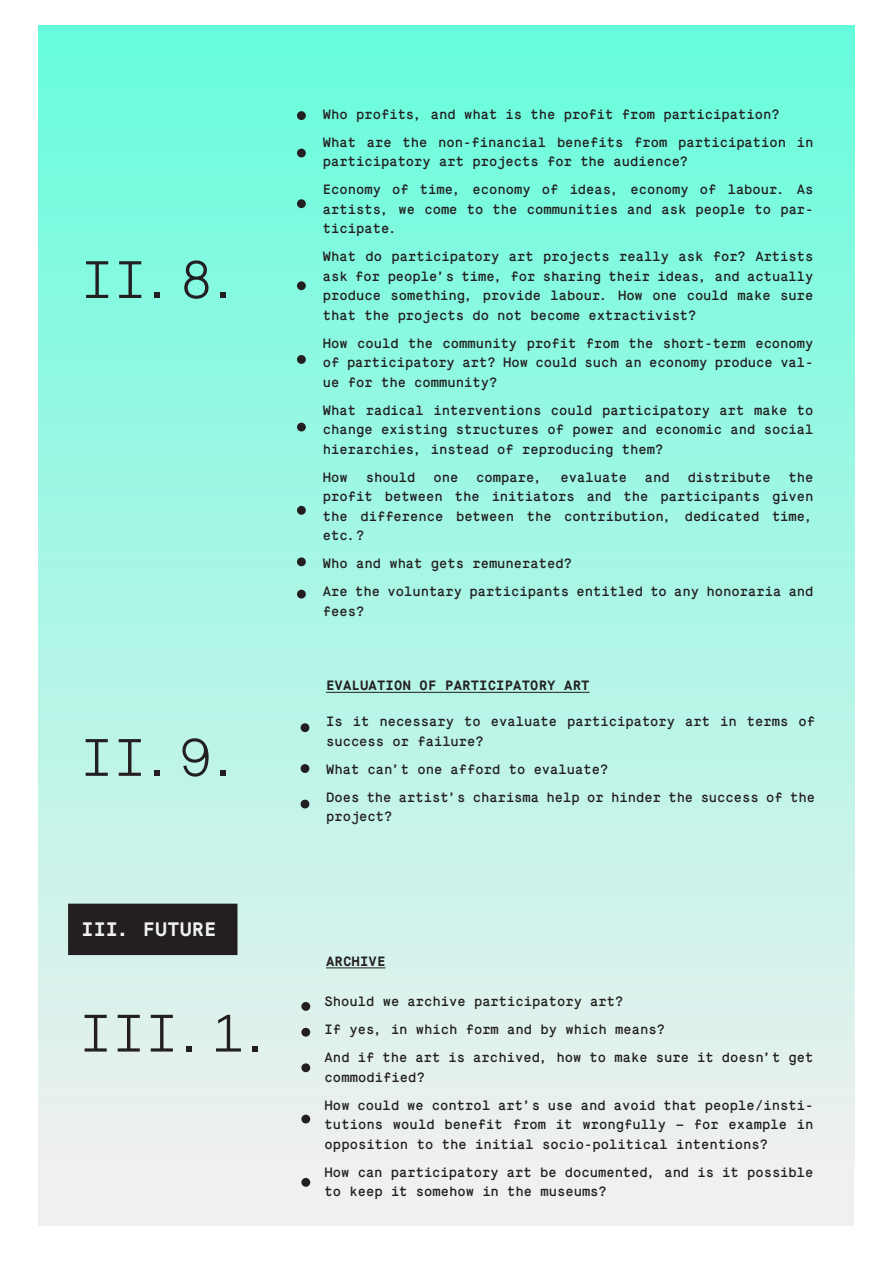
<style>
.page{position:relative;width:893px;height:1263px;background:#fff}
.page>*{position:absolute;margin:0;border:0;box-sizing:border-box;transform-origin:0 0}
.t1{font:300 52.5px "Maison Mono";letter-spacing:.01em;color:#231f20}
.t2{font:700 19.5px "Maison Mono";letter-spacing:.01em;color:#f0f0f0}
.t3{font:13.5px/19.5px "Maison Mono";letter-spacing:-.005em;color:#231f20}
.t4{font:700 13.5px "Maison Mono";letter-spacing:.01em;color:#231f20}
</style>
<div class="page">
<div style="left:39px;top:233px;width:815px;height:992px;background:#f0f0f0"></div>
<div style="left:39px;top:26px;width:815px;height:1139px;background:linear-gradient(to bottom,#66fcdb,#eff0f0)"></div>
<div style="left:297px;top:281px;width:9px;height:9px;background:#231f20;border-radius:50%"></div>
<div style="left:297px;top:149px;width:9px;height:8px;background:#231f20;border-radius:50%"></div>
<div style="left:297px;top:111px;width:9px;height:9px;background:#231f20;border-radius:50%"></div>
<div style="left:297px;top:506px;width:9px;height:9px;background:#231f20;border-radius:50%"></div>
<div style="left:297px;top:423px;width:9px;height:8px;background:#231f20;border-radius:50%"></div>
<div style="left:297px;top:355px;width:9px;height:9px;background:#231f20;border-radius:50%"></div>
<div style="left:297px;top:557px;width:9px;height:9px;background:#231f20;border-radius:50%"></div>
<div style="left:297px;top:590px;width:9px;height:8px;background:#231f20;border-radius:50%"></div>
<hr style="left:326px;top:692px;width:264px;height:1px;background:#231f20">
<div style="left:301px;top:723px;width:8px;height:9px;background:#231f20;border-radius:50%"></div>
<div style="left:301px;top:764px;width:8px;height:9px;background:#231f20;border-radius:50%"></div>
<div style="left:301px;top:800px;width:8px;height:8px;background:#231f20;border-radius:50%"></div>
<div style="left:69px;top:904px;width:168px;height:50px;background:#231f20"></div>
<div style="left:68px;top:904px;width:169px;height:51px;border:2px solid #231f20"></div>
<hr style="left:326px;top:967px;width:59px;height:1px;background:#231f20">
<div style="left:297px;top:199px;width:9px;height:9px;background:#231f20;border-radius:50%"></div>
<div style="left:301px;top:1002px;width:9px;height:9px;background:#231f20;border-radius:50%"></div>
<div style="left:301px;top:1028px;width:9px;height:9px;background:#231f20;border-radius:50%"></div>
<div style="left:301px;top:1063px;width:9px;height:9px;background:#231f20;border-radius:50%"></div>
<div style="left:301px;top:1114px;width:9px;height:9px;background:#231f20;border-radius:50%"></div>
<div style="left:301px;top:1178px;width:9px;height:9px;background:#231f20;border-radius:50%"></div>
<p class="t1" style="left:81px;top:250px;width:166px">II.8.</p>
<p class="t1" style="left:80px;top:728px;width:166px">II.9.</p>
<p class="t2" style="left:81px;top:917px;width:136px">III. FUTURE</p>
<p class="t1" style="left:79px;top:1004px;width:199px">III.1.</p>
<p class="t3" style="left:323px;top:105px;width:458px">Who profits, and what is the profit from participation?</p>
<p class="t3" style="left:323px;top:133px;width:492px">What are the non-financial benefits from participation in participatory art projects for the audience?</p>
<p class="t3" style="left:323px;top:180px;width:492px;text-align:justify">Economy of time, economy of ideas, economy of labour. As artists, we come to the communities and ask people to par&shy;ticipate.</p>
<p class="t3" style="left:323px;top:247px;width:492px;text-align:justify">What do participatory art projects really ask for? Artists ask for people’s time, for sharing their ideas, and actually produce something, provide labour. How one could make sure that the projects do not become extractivist?</p>
<p class="t3" style="left:323px;top:334px;width:492px;text-align:justify">How could the community profit from the short-term economy of participatory art? How could such an economy produce val&shy;ue for the community?</p>
<p class="t3" style="left:323px;top:401px;width:492px;text-align:justify">What radical interventions could participatory art make to change existing structures of power and economic and social hierarchies, instead of reproducing them?</p>
<p class="t3" style="left:323px;top:468px;width:26px">How</p>
<p class="t3" style="left:366px;top:468px;width:51px">should</p>
<p class="t3" style="left:433px;top:468px;width:26px">one</p>
<p class="t3" style="left:476px;top:468px;width:68px">compare,</p>
<p class="t3" style="left:561px;top:468px;width:68px">evaluate</p>
<p class="t3" style="left:645px;top:468px;width:26px">and</p>
<p class="t3" style="left:688px;top:468px;width:85px">distribute</p>
<p class="t3" style="left:323px;top:468px;width:492px;text-align:justify;text-indent:466px">the profit between the initiators and the participants given the difference between the contribution, dedicated time, etc.?</p>
<p class="t3" style="left:323px;top:554px;width:251px">Who and what gets remunerated?</p>
<p class="t3" style="left:323px;top:582px;width:492px">Are the voluntary participants entitled to any honoraria and fees?</p>
<p class="t4" style="left:326px;top:677px;width:265px">EVALUATION OF PARTICIPATORY ART</p>
<p class="t3" style="left:326px;top:712px;width:490px">Is it necessary to evaluate participatory art in terms of success or failure?</p>
<p class="t3" style="left:326px;top:760px;width:284px">What can’t one afford to evaluate?</p>
<p class="t3" style="left:326px;top:788px;width:491px">Does the artist’s charisma help or hinder the success of the project?</p>
<p class="t4" style="left:326px;top:953px;width:61px">ARCHIVE</p>
<p class="t3" style="left:325px;top:992px;width:300px">Should we archive participatory art?</p>
<p class="t3" style="left:325px;top:1020px;width:342px">If yes, in which form and by which means?</p>
<p class="t3" style="left:325px;top:1048px;width:490px">And if the art is archived, how to make sure it doesn’t get commodified?</p>
<p class="t3" style="left:325px;top:1096px;width:490px;text-align:justify">How could we control art’s use and avoid that people/insti&shy;tutions would benefit from it wrongfully – for example in opposition to the initial socio-political intentions?</p>
<p class="t3" style="left:325px;top:1163px;width:490px">How can participatory art be documented, and is it possible to keep it somehow in the museums?</p>
</div>
